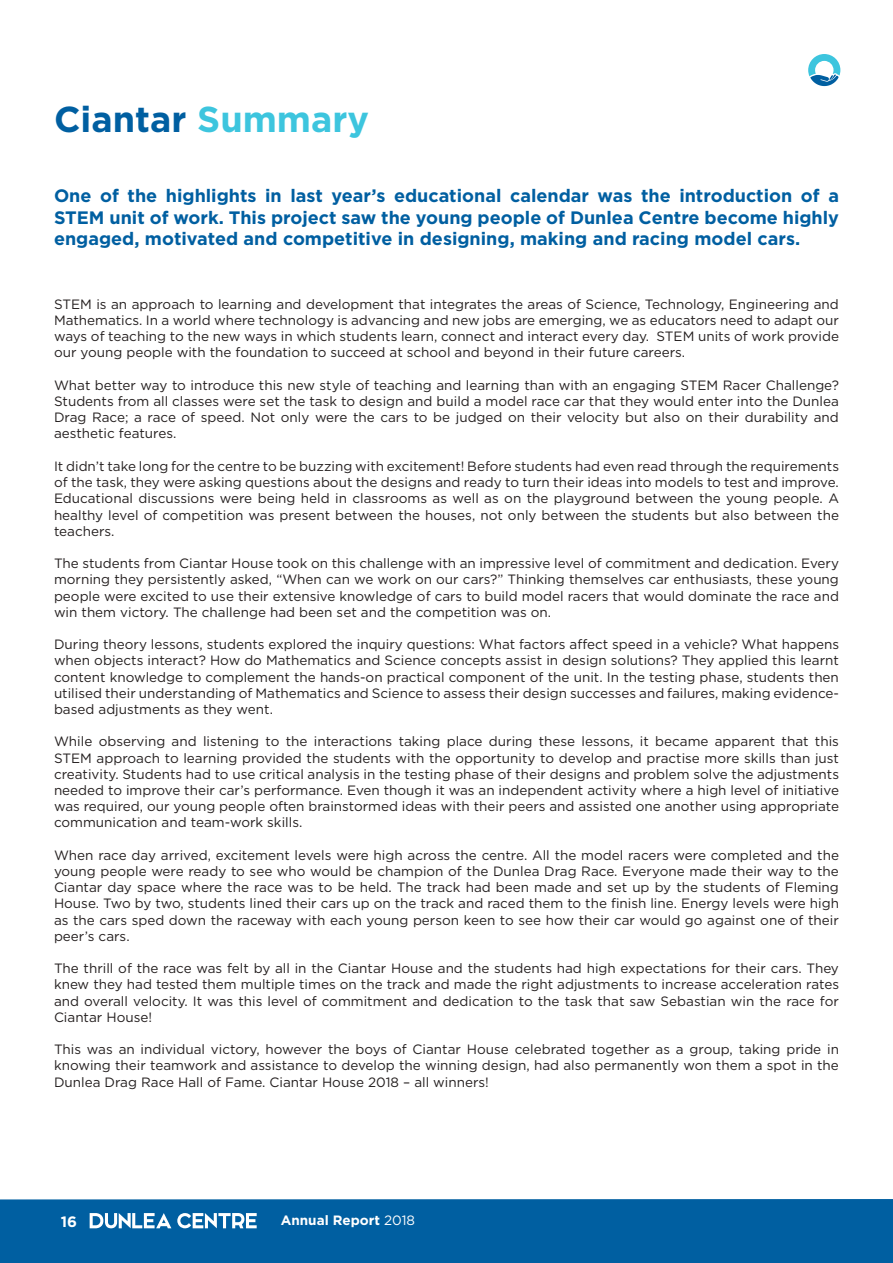
<style>
.page{position:relative;width:893px;height:1263px;background:#fff}
.page>*{position:absolute;margin:0;border:0;box-sizing:border-box;transform-origin:0 0}
.t1{font:700 36px "Gotham HTF";color:#005fa1}
.t2{font:700 18px/21.6px "Gotham HTF";color:#005fa1;text-align:justify}
.t3{font:700 15px "Gotham HTF";color:#fff}
.t4{font:13.5px/16.2px "Gotham HTF";color:#241f1f;text-align:justify}
.t5{font:700 13.5px "Gotham HTF";color:#fff}
.s1{color:#3dc5de}
.s2{font-weight:400}
</style>
<div class="page">
<div style="left:0;top:1199px;width:893px;height:64px;background:#005fa1"></div>
<svg style="left:90px;top:1213px;width:81px;height:15px"></svg>
<svg style="left:177px;top:1213px;width:80px;height:15px"></svg>
<svg style="left:808px;top:54px;width:32px;height:32px"></svg>
<h1 class="t1" style="left:54px;top:98px;width:317px">Ciantar <span class="s1">Summary</span></h1>
<p class="t2" style="left:54px;top:184px;width:786px">One of the highlights in last year’s educational calendar was the introduction of a STEM unit of work. This project saw the young people of Dunlea Centre become highly engaged, motivated and competitive in designing, making and racing model cars.</p>
<p class="t4" style="left:54px;top:296px;width:786px">STEM is an approach to learning and development that integrates the areas of Science, Technology, Engineering and Mathematics. In a world where technology is advancing and new jobs are emerging, we as educators need to adapt our ways of teaching to the new ways in which students learn, connect and interact every day. STEM units of work provide our young people with the foundation to succeed at school and beyond in their future careers.</p>
<p class="t4" style="left:54px;top:377px;width:786px">What better way to introduce this new style of teaching and learning than with an engaging STEM Racer Challenge?<br>Students from all classes were set the task to design and build a model race car that they would enter into the Dunlea Drag Race; a race of speed. Not only were the cars to be judged on their velocity but also on their durability and aesthetic features.</p>
<p class="t4" style="left:54px;top:458px;width:786px">It didn’t take long for the centre to be buzzing with excitement! Before students had even read through the requirements of the task, they were asking questions about the designs and ready to turn their ideas into models to test and improve.<br>Educational discussions were being held in classrooms as well as on the playground between the young people. A healthy level of competition was present between the houses, not only between the students but also between the teachers.</p>
<p class="t4" style="left:54px;top:555px;width:786px">The students from Ciantar House took on this challenge with an impressive level of commitment and dedication. Every morning they persistently asked, “When can we work on our cars?” Thinking themselves car enthusiasts, these young people were excited to use their extensive knowledge of cars to build model racers that would dominate the race and win them victory. The challenge had been set and the competition was on.</p>
<p class="t4" style="left:54px;top:636px;width:786px">During theory lessons, students explored the inquiry questions: What factors affect speed in a vehicle? What happens when objects interact? How do Mathematics and Science concepts assist in design solutions? They applied this learnt content knowledge to complement the hands-on practical component of the unit. In the testing phase, students then utilised their understanding of Mathematics and Science to assess their design successes and failures, making evidence&shy;based adjustments as they went.</p>
<p class="t4" style="left:54px;top:733px;width:786px">While observing and listening to the interactions taking place during these lessons, it became apparent that this STEM approach to learning provided the students with the opportunity to develop and practise more skills than just creativity. Students had to use critical analysis in the testing phase of their designs and problem solve the adjustments needed to improve their car’s performance. Even though it was an independent activity where a high level of initiative was required, our young people often brainstormed ideas with their peers and assisted one another using appropriate communication and team-work skills.</p>
<p class="t4" style="left:54px;top:847px;width:786px">When race day arrived, excitement levels were high across the centre. All the model racers were completed and the young people were ready to see who would be champion of the Dunlea Drag Race. Everyone made their way to the Ciantar day space where the race was to be held. The track had been made and set up by the students of Fleming House. Two by two, students lined their cars up on the track and raced them to the finish line. Energy levels were high as the cars sped down the raceway with each young person keen to see how their car would go against one of their peer’s cars.</p>
<p class="t4" style="left:54px;top:960px;width:786px">The thrill of the race was felt by all in the Ciantar House and the students had high expectations for their cars. They knew they had tested them multiple times on the track and made the right adjustments to increase acceleration rates and overall velocity. It was this level of commitment and dedication to the task that saw Sebastian win the race for Ciantar House!</p>
<p class="t4" style="left:54px;top:1041px;width:786px">This was an individual victory, however the boys of Ciantar House celebrated together as a group, taking pride in knowing their teamwork and assistance to develop the winning design, had also permanently won them a spot in the Dunlea Drag Race Hall of Fame. Ciantar House 2018 – all winners!</p>
<p class="t3" style="left:61px;top:1212px;width:18px">16</p>
<p class="t5" style="left:281px;top:1213px;width:136px">Annual Report <span class="s2">2018</span></p>
</div>
